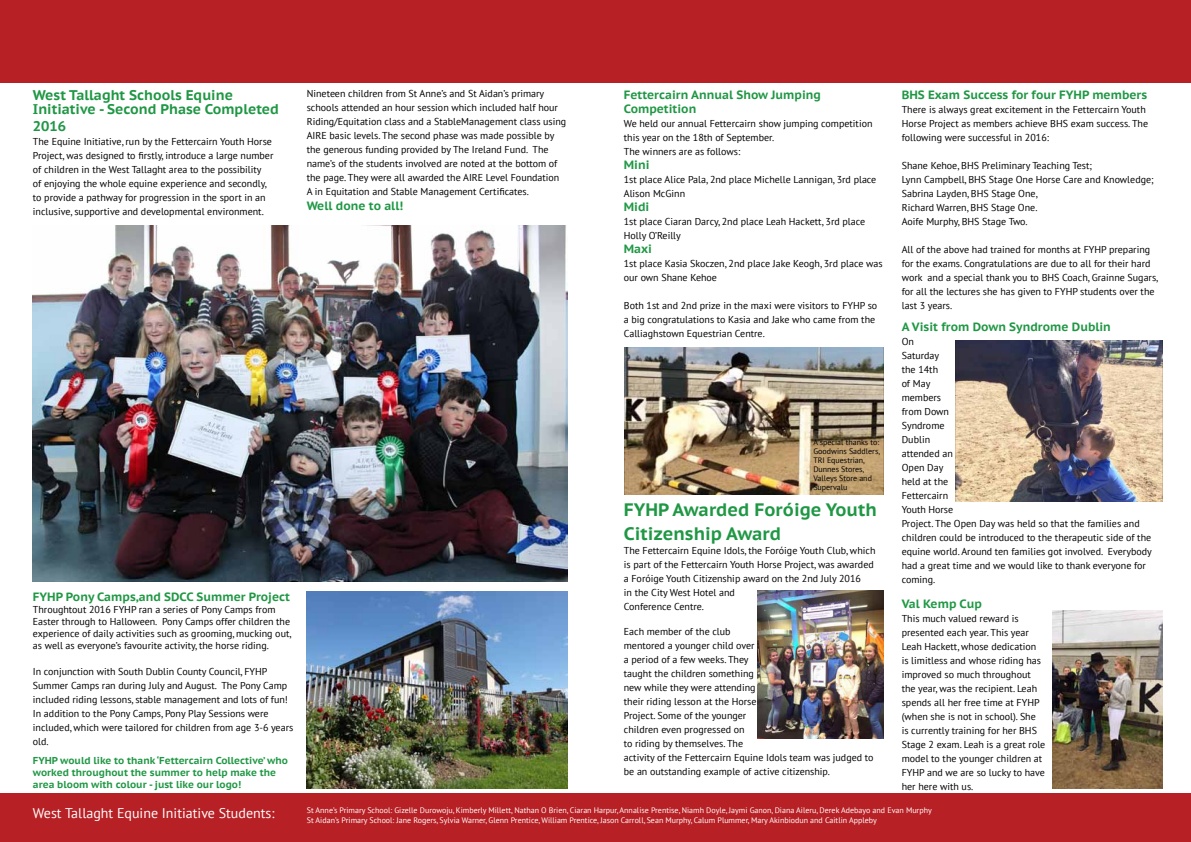
<style>
.page{position:relative;width:1191px;height:842px;background:#fff}
.page>*{position:absolute;margin:0;border:0;box-sizing:border-box;transform-origin:0 0}
.t1{font:700 18px/24px "PT Sans Caption";color:#1f9744}
.t2{font:700 14px/14px "PT Sans Caption";color:#1f9744}
.t3{font:14px "PT Sans";color:#fff}
.t4{font:700 12px/14.4px "PT Sans Caption";color:#1f9744}
.t5{font:10px/14px "PT Sans";color:#000}
.t6{font:700 10px/12px "PT Sans Caption";color:#1f9744}
.t7{font:8px/9.6px "PT Sans";color:#fff}
.t8{font:8px/9px "PT Sans";color:#000}
</style>
<div class="page">
<div style="left:0;top:0;width:1191px;height:82px;background:#b72025"></div>
<div style="left:0;top:793px;width:1191px;height:49px;background:#b72025"></div>
<img style="left:33px;top:226px;width:534px;height:356px">
<img style="left:955px;top:340px;width:207px;height:162px">
<img style="left:757px;top:591px;width:126px;height:147px">
<img style="left:1052px;top:610px;width:110px;height:179px">
<img style="left:307px;top:591px;width:260px;height:197px">
<img style="left:625px;top:348px;width:258px;height:146px">
<h2 class="t2" style="left:33px;top:88px;width:248px">West Tallaght Schools Equine<br>Initiative - Second Phase Completed</h2>
<h2 class="t2" style="left:33px;top:119px;width:35px">2016</h2>
<p class="t5" style="left:33px;top:134px;width:242px">The Equine Initiative, run by the Fettercairn Youth Horse Project, was designed to firstly, introduce a large number of children in the West Tallaght area to the possibility<br>of enjoying the whole equine experience and secondly, to provide a pathway for progression in the sport in an inclusive, supportive and developmental environment.</p>
<p class="t4" style="left:33px;top:589px;width:258px">FYHP Pony Camps,and SDCC Summer Project</p>
<p class="t5" style="left:33px;top:603px;width:260px;line-height:12px">Throughtout 2016 FYHP ran a series of Pony Camps from Easter through to Halloween. Pony Camps offer children the experience of daily activities such as grooming, mucking out, as well as everyone’s favourite activity, the horse riding.</p>
<p class="t5" style="left:33px;top:664px;width:262px">In conjunction with South Dublin County Council, FYHP Summer Camps ran during July and August. The Pony Camp included riding lessons, stable management and lots of fun!<br>In addition to the Pony Camps, Pony Play Sessions were included, which were tailored for children from age 3-6 years old.</p>
<p class="t6" style="left:33px;top:754px;width:256px">FYHP would like to thank ‘Fettercairn Collective’ who worked throughout the summer to help make the area bloom with colour - just like our logo!</p>
<h2 class="t3" style="left:33px;top:804px;width:243px">West Tallaght Equine Initiative Students:</h2>
<p class="t5" style="left:307px;top:87px;width:261px">Nineteen children from St Anne’s and St Aidan’s primary schools attended an hour session which included half hour Riding/Equitation class and a StableManagement class using AIRE basic levels. The second phase was made possible by the generous funding provided by The Ireland Fund. The name’s of the students involved are noted at the bottom of the page. They were all awarded the AIRE Level Foundation A in Equitation and Stable Management Certificates.</p>
<p class="t4" style="left:307px;top:198px;width:98px">Well done to all!</p>
<p class="t4" style="left:901px;top:87px;width:247px">BHS Exam Success for four FYHP members</p>
<p class="t5" style="left:901px;top:102px;width:248px">There is always great excitement in the Fettercairn Youth<br>Horse Project as members achieve BHS exam success. The following were successful in 2016:</p>
<p class="t5" style="left:901px;top:158px;width:253px">Shane Kehoe, BHS Preliminary Teaching Test;<br>Lynn Campbell, BHS Stage One Horse Care and Knowledge; Sabrina Layden, BHS Stage One,<br>Richard Warren, BHS Stage One.<br>Aoife Murphy, BHS Stage Two.</p>
<p class="t5" style="left:901px;top:242px;width:258px">All of the above had trained for months at FYHP preparing for the exams. Congratulations are due to all for their hard work and a special thank you to BHS Coach, Grainne Sugars, for all the lectures she has given to FYHP students over the last 3 years.</p>
<p class="t4" style="left:624px;top:87px;width:198px">Fettercairn Annual Show Jumping<br>Competition</p>
<p class="t5" style="left:624px;top:116px;width:250px">We held our annual Fettercairn show jumping competition this year on the 18th of September.<br>The winners are as follows:</p>
<p class="t4" style="left:624px;top:158px;width:27px">Mini</p>
<p class="t5" style="left:624px;top:172px;width:254px">1st place Alice Pala, 2nd place Michelle Lannigan, 3rd place<br>Alison McGinn</p>
<p class="t4" style="left:624px;top:200px;width:27px">Midi</p>
<p class="t5" style="left:624px;top:214px;width:243px">1st place Ciaran Darcy, 2nd place Leah Hackett, 3rd place<br>Holly O’Reilly</p>
<p class="t4" style="left:624px;top:242px;width:30px">Maxi</p>
<p class="t5" style="left:624px;top:256px;width:260px">1st place Kasia Skoczen, 2nd place Jake Keogh, 3rd place was our own Shane Kehoe</p>
<p class="t5" style="left:624px;top:298px;width:255px">Both 1st and 2nd prize in the maxi were visitors to FYHP so a big congratulations to Kasia and Jake who came from the<br>Calliaghstown Equestrian Centre.</p>
<p class="t4" style="left:901px;top:319px;width:211px">A Visit from Down Syndrome Dublin</p>
<p class="t5" style="left:901px;top:334px;width:251px">On<br>Saturday<br>the 14th<br>of May<br>members<br>from Down<br>Syndrome<br>Dublin<br>attended an<br>Open Day<br>held at the<br>Fettercairn<br>Youth Horse<br>Project. The Open Day was held so that the families and children could be introduced to the therapeutic side of the equine world. Around ten families got involved. Everybody had a great time and we would like to thank everyone for coming.</p>
<p class="t8" style="left:813px;top:437px;width:68px">A special thanks to:<br>Goodwins Saddlers,<br>TRI Equestrian,<br>Dunnes Stores,<br>Valleys Store and<br>Supervalu</p>
<h1 class="t1" style="left:624px;top:498px;width:254px">FYHP Awarded Foróige Youth<br>Citizenship Award</h1>
<p class="t5" style="left:624px;top:544px;width:253px">The Fettercairn Equine Idols, the Foróige Youth Club, which is part of the Fettercairn Youth Horse Project, was awarded a Foróige Youth Citizenship award on the 2nd July 2016<br>in the City West Hotel and<br>Conference Centre.</p>
<p class="t5" style="left:624px;top:625px;width:251px">Each member of the club<br>mentored a younger child over<br>a period of a few weeks. They<br>taught the children something<br>new while they were attending<br>their riding lesson at the Horse<br>Project. Some of the younger<br>children even progressed on<br>to riding by themselves. The<br>activity of the Fettercairn Equine Idols team was judged to be an outstanding example of active citizenship.</p>
<p class="t7" style="left:307px;top:805px;width:626px">St Anne’s Primary School: Gizelle Durowoju, Kimberly Millett, Nathan O Brien, Ciaran Harpur, Annalise Prentise, Niamh Doyle, Jaymi Ganon, Diana Aileru, Derek Adebayo and Evan Murphy<br>St Aidan’s Primary School: Jane Rogers, Sylvia Warner, Glenn Prentice, William Prentice, Jason Carroll, Sean Murphy, Calum Plummer, Mary Akinbiodun and Caitlin Appleby</p>
<p class="t4" style="left:901px;top:596px;width:82px">Val Kemp Cup</p>
<p class="t5" style="left:901px;top:611px;width:145px">This much valued reward is presented each year. This year<br>Leah Hackett, whose dedication is limitless and whose riding has improved so much throughout the year, was the recipient. Leah spends all her free time at FYHP (when she is not in school). She<br>is currently training for her BHS<br>Stage 2 exam. Leah is a great role model to the younger children at<br>FYHP and we are so lucky to have her here with us.</p>
</div>
